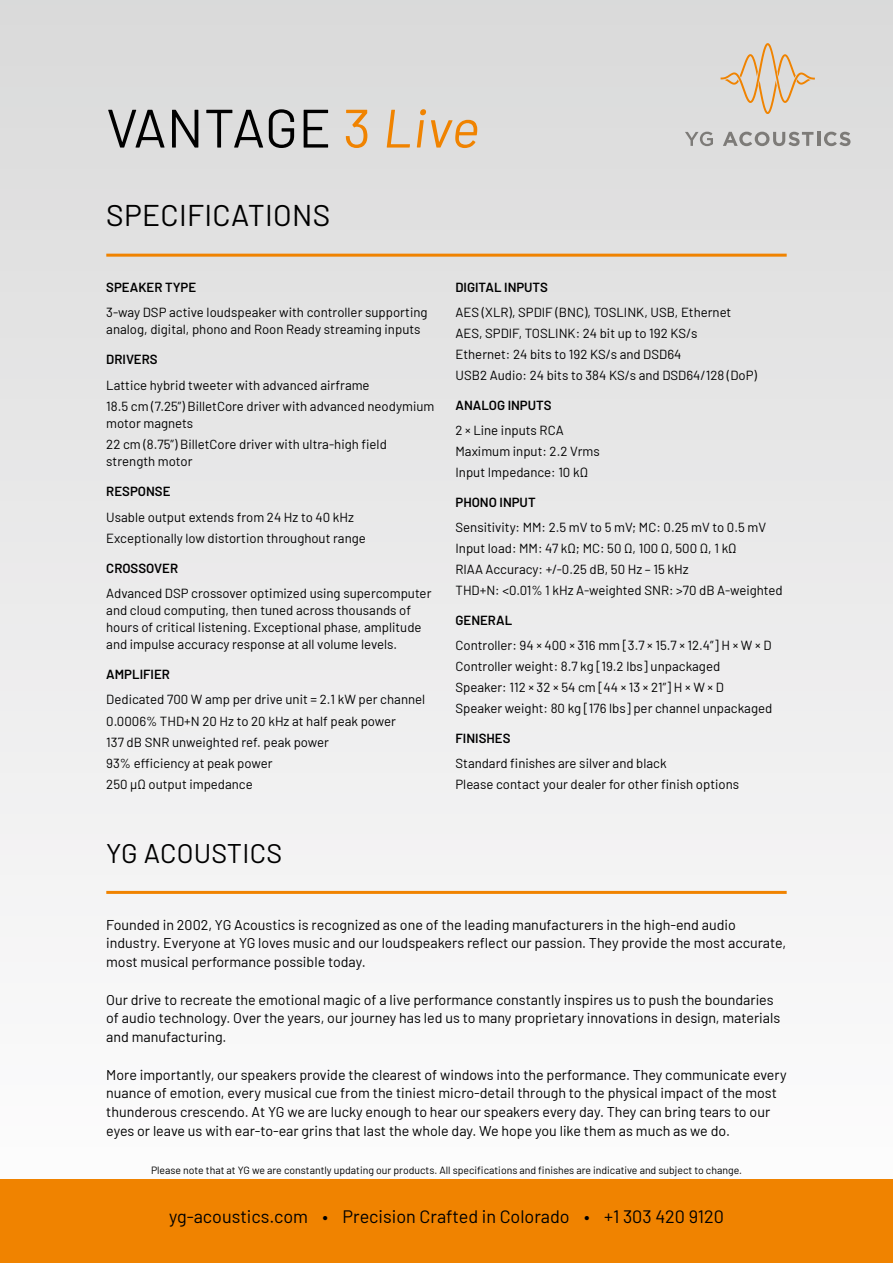
<style>
.page{position:relative;width:893px;height:1263px;background:#fff}
.page>*{position:absolute;margin:0;border:0;box-sizing:border-box;transform-origin:0 0}
.t1{font:54px "Barlow";letter-spacing:.005em;color:#000}
.t2{font:30px "Barlow";letter-spacing:.01em;color:#000}
.t3{font:27px "Barlow";letter-spacing:.01em;color:#000}
.t4{font:18px "Barlow";color:#000}
.t5{font:14.25px/18.8px "Barlow";color:#000}
.t6{font:13.2px/21px "Barlow";color:#000}
.t7{font:600 13.2px "Barlow";color:#000}
.t8{font:10.5px "Barlow";color:#000}
.s1{color:#f08300}
.s2{font-style:italic;color:#f08300}
</style>
<div class="page">
<div style="left:0;top:0;width:893px;height:1263px;background:linear-gradient(to bottom,#dadada,#fff)"></div>
<hr style="left:106px;top:254px;width:681px;height:3px;background:#f08300">
<hr style="left:106px;top:891px;width:681px;height:3px;background:#f08300">
<div style="left:0;top:1179px;width:893px;height:84px;background:#f08300"></div>
<svg style="left:721px;top:43px;width:94px;height:71px;background:#ded1c2"></svg>
<svg style="left:685px;top:132px;width:28px;height:14px"></svg>
<svg style="left:723px;top:132px;width:90px;height:14px"></svg>
<hr style="left:817px;top:132px;width:3px;height:14px;background:#7d7b78">
<svg style="left:824px;top:132px;width:26px;height:14px"></svg>
<h1 class="t1" style="left:106px;top:89px;width:375px">VANTAGE <span class="s1">3</span> <span class="s2">Live</span></h1>
<h2 class="t2" style="left:106px;top:194px;width:225px">SPECIFICATIONS</h2>
<p class="t7" style="left:106px;top:277px;width:91px">SPEAKER TYPE</p>
<p class="t6" style="left:106px;top:303px;width:323px;line-height:17px">3-way DSP active loudspeaker with controller supporting analog, digital, phono and Roon Ready streaming inputs</p>
<p class="t7" style="left:106px;top:350px;width:53px">DRIVERS</p>
<p class="t6" style="left:106px;top:373px;width:330px">Lattice hybrid tweeter with advanced airframe<br>18.5 cm (7.25”) BilletCore driver with advanced neodymium</p>
<p class="t6" style="left:106px;top:412px;width:282px">motor magnets<br>22 cm (8.75”) BilletCore driver with ultra-high field</p>
<p class="t6" style="left:106px;top:450px;width:88px">strength motor</p>
<p class="t7" style="left:106px;top:481px;width:66px">RESPONSE</p>
<p class="t6" style="left:106px;top:505px;width:261px">Usable output extends from 24 Hz to 40 kHz<br>Exceptionally low distortion throughout range</p>
<p class="t7" style="left:106px;top:558px;width:73px">CROSSOVER</p>
<p class="t6" style="left:106px;top:584px;width:327px;line-height:17px">Advanced DSP crossover optimized using supercomputer and cloud computing, then tuned across thousands of hours of critical listening. Exceptional phase, amplitude and impulse accuracy response at all volume levels.</p>
<p class="t7" style="left:106px;top:664px;width:65px">AMPLIFIER</p>
<p class="t6" style="left:106px;top:688px;width:320px">Dedicated 700 W amp per drive unit = 2.1 kW per channel 0.0006% THD+N 20 Hz to 20 kHz at half peak power<br>137 dB SNR unweighted ref. peak power<br>93% efficiency at peak power<br>250 µΩ output impedance</p>
<h3 class="t3" style="left:106px;top:833px;width:177px">YG ACOUSTICS</h3>
<p class="t7" style="left:455px;top:277px;width:94px">DIGITAL INPUTS</p>
<p class="t6" style="left:455px;top:301px;width:303px">AES (XLR), SPDIF (BNC), TOSLINK, USB, Ethernet AES, SPDIF, TOSLINK: 24 bit up to 192 KS/s<br>Ethernet: 24 bits to 192 KS/s and DSD64<br>USB2 Audio: 24 bits to 384 KS/s and DSD64/128 (DoP)</p>
<p class="t7" style="left:455px;top:395px;width:98px">ANALOG INPUTS</p>
<p class="t6" style="left:455px;top:419px;width:146px">2 × Line inputs RCA<br>Maximum input: 2.2 Vrms<br>Input Impedance: 10 kΩ</p>
<p class="t7" style="left:455px;top:492px;width:82px">PHONO INPUT</p>
<p class="t6" style="left:455px;top:516px;width:329px">Sensitivity: MM: 2.5 mV to 5 mV; MC: 0.25 mV to 0.5 mV Input load: MM: 47 kΩ; MC: 50 Ω, 100 Ω, 500 Ω, 1 kΩ<br>RIAA Accuracy: +/-0.25 dB, 50 Hz – 15 kHz<br>THD+N: &lt;0.01% 1 kHz A-weighted SNR: &gt;70 dB A-weighted</p>
<p class="t7" style="left:455px;top:610px;width:58px">GENERAL</p>
<p class="t6" style="left:455px;top:634px;width:318px">Controller: 94 × 400 × 316 mm [3.7 × 15.7 × 12.4”] H × W × D Controller weight: 8.7 kg [19.2 lbs] unpackaged Speaker: 112 × 32 × 54 cm [44 × 13 × 21”] H × W × D Speaker weight: 80 kg [176 lbs] per channel unpackaged</p>
<p class="t7" style="left:455px;top:729px;width:57px">FINISHES</p>
<p class="t6" style="left:455px;top:752px;width:285px">Standard finishes are silver and black<br>Please contact your dealer for other finish options</p>
<p class="t5" style="left:106px;top:914px;width:681px">Founded in 2002, YG Acoustics is recognized as one of the leading manufacturers in the high-end audio industry. Everyone at YG loves music and our loudspeakers reflect our passion. They provide the most accurate, most musical performance possible today.</p>
<p class="t5" style="left:106px;top:989px;width:675px">Our drive to recreate the emotional magic of a live performance constantly inspires us to push the boundaries of audio technology. Over the years, our journey has led us to many proprietary innovations in design, materials and manufacturing.</p>
<p class="t5" style="left:106px;top:1064px;width:682px">More importantly, our speakers provide the clearest of windows into the performance. They communicate every nuance of emotion, every musical cue from the tiniest micro-detail through to the physical impact of the most thunderous crescendo. At YG we are lucky enough to hear our speakers every day. They can bring tears to our eyes or leave us with ear-to-ear grins that last the whole day. We hope you like them as much as we do.</p>
<p class="t8" style="left:151px;top:1162px;width:592px">Please note that at YG we are constantly updating our products. All specifications and finishes are indicative and subject to change.</p>
<h3 class="t4" style="left:169px;top:1204px;width:556px">yg-acoustics.com • Precision Crafted in Colorado • +1 303 420 9120</h3>
</div>
